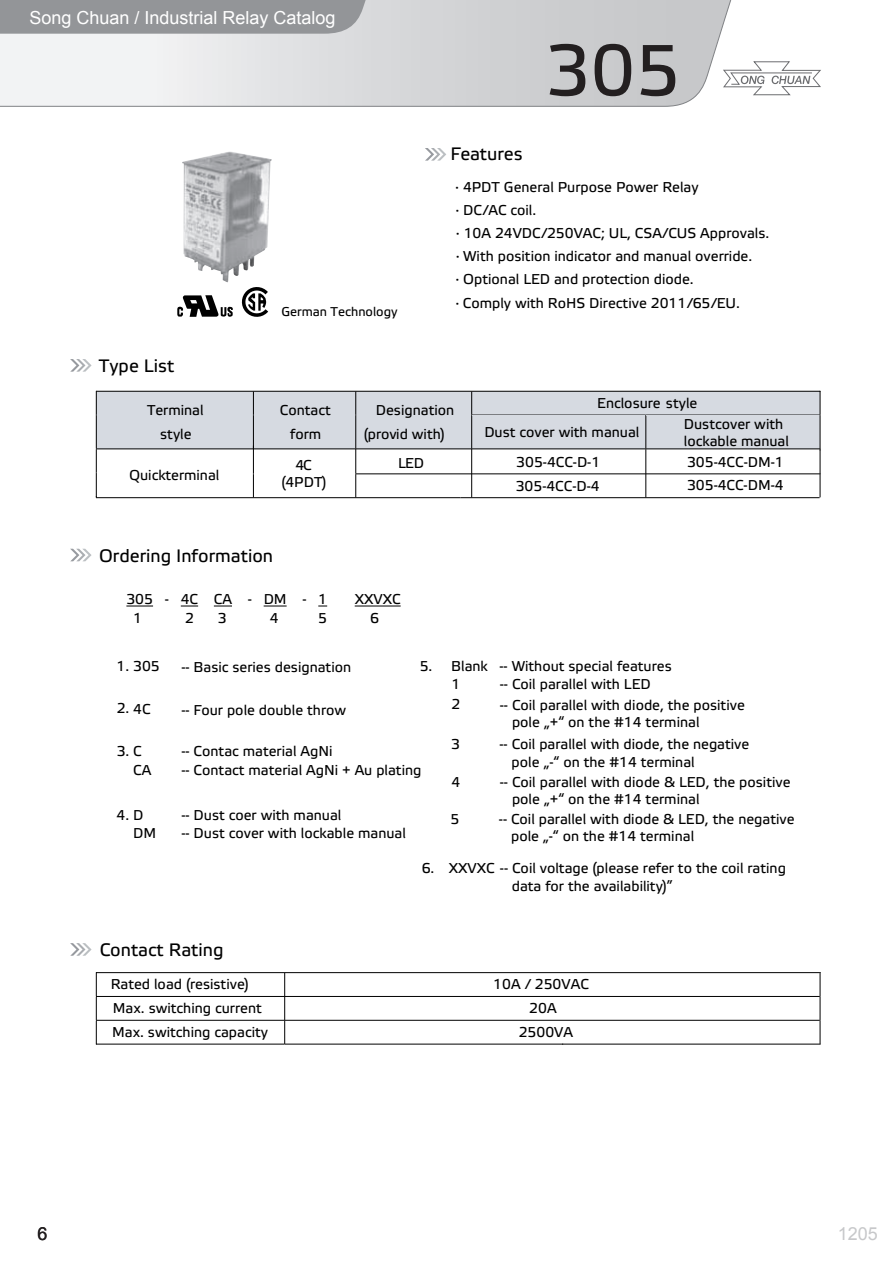
<style>
.page{position:relative;width:893px;height:1263px;background:#fff}
.page>*{position:absolute;margin:0;border:0;box-sizing:border-box;transform-origin:0 0}
.t1{font:72px "Etelka Text";color:#231f20}
.t2{font:18px "Etelka Text";color:#000}
.t3{font:18px "Arial";color:#fff}
.t4{font:18px "Arial";color:#c7c8ca}
.t5{font:18px "Arial";color:#231f20}
.t6{font:14.25px/23.1px "Etelka Text";color:#000}
.t7{font:12.75px "Etelka Text";color:#000}
</style>
<div class="page">
<svg style="left:0;top:0;width:732px;height:107px"></svg>
<svg style="left:0;top:0;width:373px;height:34px;background:#96989b"></svg>
<svg style="left:723px;top:61px;width:98px;height:34px"></svg>
<div style="left:96px;top:391px;width:724px;height:58px;background:#d6dae1"></div>
<svg style="left:70px;top:359px;width:22px;height:13px"></svg>
<svg style="left:70px;top:549px;width:22px;height:12px"></svg>
<svg style="left:70px;top:943px;width:22px;height:13px"></svg>
<svg style="left:425px;top:148px;width:21px;height:13px"></svg>
<hr style="left:96px;top:391px;width:724px;height:1px;background:#000">
<svg style="left:96px;top:391px;width:1px;height:25px"></svg>
<svg style="left:253px;top:392px;width:1px;height:24px"></svg>
<svg style="left:355px;top:392px;width:1px;height:24px"></svg>
<svg style="left:471px;top:392px;width:1px;height:24px"></svg>
<svg style="left:820px;top:391px;width:1px;height:25px"></svg>
<hr style="left:96px;top:416px;width:1px;height:33px;background:#000">
<hr style="left:253px;top:416px;width:1px;height:33px;background:#000">
<hr style="left:355px;top:416px;width:1px;height:33px;background:#000">
<hr style="left:471px;top:416px;width:1px;height:33px;background:#000">
<hr style="left:645px;top:416px;width:1px;height:33px;background:#000">
<hr style="left:820px;top:416px;width:1px;height:33px;background:#000">
<hr style="left:96px;top:449px;width:724px;height:1px;background:#000">
<svg style="left:96px;top:449px;width:1px;height:48px"></svg>
<hr style="left:355px;top:473px;width:465px;height:1px;background:#000">
<svg style="left:253px;top:450px;width:1px;height:47px"></svg>
<svg style="left:355px;top:449px;width:1px;height:48px"></svg>
<hr style="left:471px;top:449px;width:1px;height:48px;background:#000">
<hr style="left:645px;top:449px;width:1px;height:48px;background:#000">
<hr style="left:820px;top:449px;width:1px;height:48px;background:#000">
<hr style="left:96px;top:497px;width:365px;height:1px;background:#000">
<hr style="left:461px;top:497px;width:359px;height:1px;background:#000">
<hr style="left:96px;top:972px;width:723px;height:1px;background:#000">
<hr style="left:96px;top:996px;width:724px;height:1px;background:#000">
<hr style="left:96px;top:1020px;width:724px;height:1px;background:#000">
<svg style="left:96px;top:972px;width:1px;height:72px"></svg>
<hr style="left:96px;top:1044px;width:188px;height:1px;background:#000">
<svg style="left:284px;top:973px;width:1px;height:71px"></svg>
<hr style="left:285px;top:1044px;width:278px;height:1px;background:#000">
<hr style="left:563px;top:1044px;width:257px;height:1px;background:#000">
<svg style="left:820px;top:972px;width:1px;height:73px"></svg>
<img style="left:182px;top:151px;width:90px;height:131px">
<svg style="left:126px;top:606px;width:27px;height:1px"></svg>
<svg style="left:181px;top:606px;width:17px;height:1px"></svg>
<svg style="left:214px;top:606px;width:18px;height:1px"></svg>
<svg style="left:264px;top:606px;width:23px;height:1px"></svg>
<hr style="left:355px;top:606px;width:46px;height:1px;background:#000">
<svg style="left:177px;top:295px;width:56px;height:22px"></svg>
<svg style="left:242px;top:287px;width:26px;height:30px"></svg>
<p class="t3" style="left:29px;top:6px;width:308px">Song Chuan / Industrial Relay Catalog</p>
<p class="t2" style="left:99px;top:356px;width:77px">Type List</p>
<p class="t7" style="left:281px;top:305px;width:118px">German Technology</p>
<p class="t1" style="left:546px;top:29px;width:136px">305</p>
<p class="t2" style="left:451px;top:144px;width:74px">Features</p>
<p class="t6" style="left:455px;top:176px;width:316px">· 4PDT General Purpose Power Relay<br>· DC/AC coil.<br>· 10A 24VDC/250VAC; UL, CSA/CUS Approvals. · With position indicator and manual override.<br>· Optional LED and protection diode.<br>· Comply with RoHS Directive 2011/65/EU.</p>
<p class="t6" style="left:147px;top:398px;width:58px;line-height:24.6px;text-align:center">Terminal style</p>
<p class="t6" style="left:280px;top:398px;width:53px;line-height:24.6px;text-align:center">Contact form</p>
<p class="t6" style="left:364px;top:398px;width:92px;line-height:24.6px;text-indent:12px">Designation (provid with)</p>
<p class="t6" style="left:597px;top:392px;width:102px">Enclosure style</p>
<p class="t6" style="left:484px;top:421px;width:156px">Dust cover with manual</p>
<p class="t6" style="left:684px;top:416px;width:107px;line-height:17.1px">Dustcover with lockable manual</p>
<p class="t6" style="left:129px;top:464px;width:92px">Quickterminal</p>
<p class="t6" style="left:281px;top:458px;width:46px;line-height:16.4px;text-align:center">4C (4PDT)</p>
<p class="t2" style="left:99px;top:545px;width:176px">Ordering Information</p>
<p class="t6" style="left:398px;top:452px;width:27px">LED</p>
<p class="t6" style="left:516px;top:451px;width:86px">305-4CC-D-1</p>
<p class="t6" style="left:516px;top:475px;width:85px">305-4CC-D-4</p>
<p class="t6" style="left:126px;top:588px;width:202px">305 - 4C CA - DM - 1</p>
<p class="t6" style="left:355px;top:588px;width:47px">XXVXC</p>
<p class="t6" style="left:133px;top:607px;width:10px">1</p>
<p class="t6" style="left:185px;top:607px;width:10px">2</p>
<p class="t6" style="left:218px;top:607px;width:10px">3</p>
<p class="t6" style="left:270px;top:607px;width:10px">4</p>
<p class="t6" style="left:318px;top:607px;width:10px">5</p>
<p class="t6" style="left:370px;top:607px;width:10px">6</p>
<p class="t6" style="left:687px;top:451px;width:98px">305-4CC-DM-1</p>
<p class="t6" style="left:687px;top:474px;width:98px">305-4CC-DM-4</p>
<p class="t6" style="left:117px;top:655px;width:45px">1. 305</p>
<p class="t6" style="left:181px;top:656px;width:171px">-- Basic series designation</p>
<p class="t6" style="left:420px;top:655px;width:14px">5.</p>
<p class="t6" style="left:117px;top:698px;width:35px">2. 4C</p>
<p class="t6" style="left:117px;top:740px;width:27px">3.C</p>
<p class="t6" style="left:181px;top:699px;width:166px">-- Four pole double throw</p>
<p class="t6" style="left:181px;top:740px;width:153px">-- Contac material AgNi</p>
<p class="t6" style="left:133px;top:759px;width:20px">CA</p>
<p class="t6" style="left:181px;top:759px;width:242px">-- Contact material AgNi + Au plating</p>
<p class="t6" style="left:181px;top:804px;width:161px">-- Dust coer with manual</p>
<p class="t6" style="left:133px;top:822px;width:24px">DM</p>
<p class="t6" style="left:181px;top:822px;width:226px">-- Dust cover with lockable manual</p>
<p class="t6" style="left:117px;top:804px;width:28px">4.D</p>
<p class="t6" style="left:451px;top:658px;width:222px;line-height:17.7px">Blank -- Without special features<br>1</p>
<p class="t6" style="left:500px;top:673px;width:152px">-- Coil parallel with LED</p>
<p class="t6" style="left:452px;top:693px;width:10px">2</p>
<p class="t6" style="left:512px;top:696px;width:234px;line-height:17.7px;text-indent:-12px">-- Coil parallel with diode, the positive pole „+“ on the #14 terminal</p>
<p class="t6" style="left:451px;top:733px;width:10px">3</p>
<p class="t6" style="left:512px;top:736px;width:239px;line-height:17.7px;text-indent:-12px">-- Coil parallel with diode, the negative pole „-“ on the #14 terminal</p>
<p class="t6" style="left:452px;top:771px;width:10px">4</p>
<p class="t6" style="left:512px;top:774px;width:280px;line-height:17.7px;text-indent:-12px">-- Coil parallel with diode &amp; LED, the positive pole „+“ on the #14 terminal</p>
<p class="t6" style="left:451px;top:808px;width:10px">5</p>
<p class="t6" style="left:511px;top:811px;width:285px;line-height:17.7px;text-indent:-12px">-- Coil parallel with diode &amp; LED, the negative pole „-“ on the #14 terminal</p>
<p class="t2" style="left:100px;top:940px;width:125px">Contact Rating</p>
<p class="t6" style="left:422px;top:857px;width:14px">6.</p>
<p class="t6" style="left:512px;top:860px;width:276px;line-height:17.1px;text-indent:-63px">XXVXC -- Coil voltage (please refer to the coil rating data for the availability)”</p>
<p class="t6" style="left:111px;top:973px;width:140px">Rated load (resistive)</p>
<p class="t6" style="left:493px;top:973px;width:97px">10A / 250VAC</p>
<p class="t6" style="left:113px;top:997px;width:150px">Max. switching current</p>
<p class="t6" style="left:529px;top:997px;width:29px">20A</p>
<p class="t6" style="left:112px;top:1021px;width:157px">Max. switching capacity</p>
<p class="t6" style="left:519px;top:1021px;width:56px">2500VA</p>
<p class="t5" style="left:38px;top:1222px;width:12px">6</p>
<p class="t4" style="left:838px;top:1222px;width:42px">1205</p>
</div>
